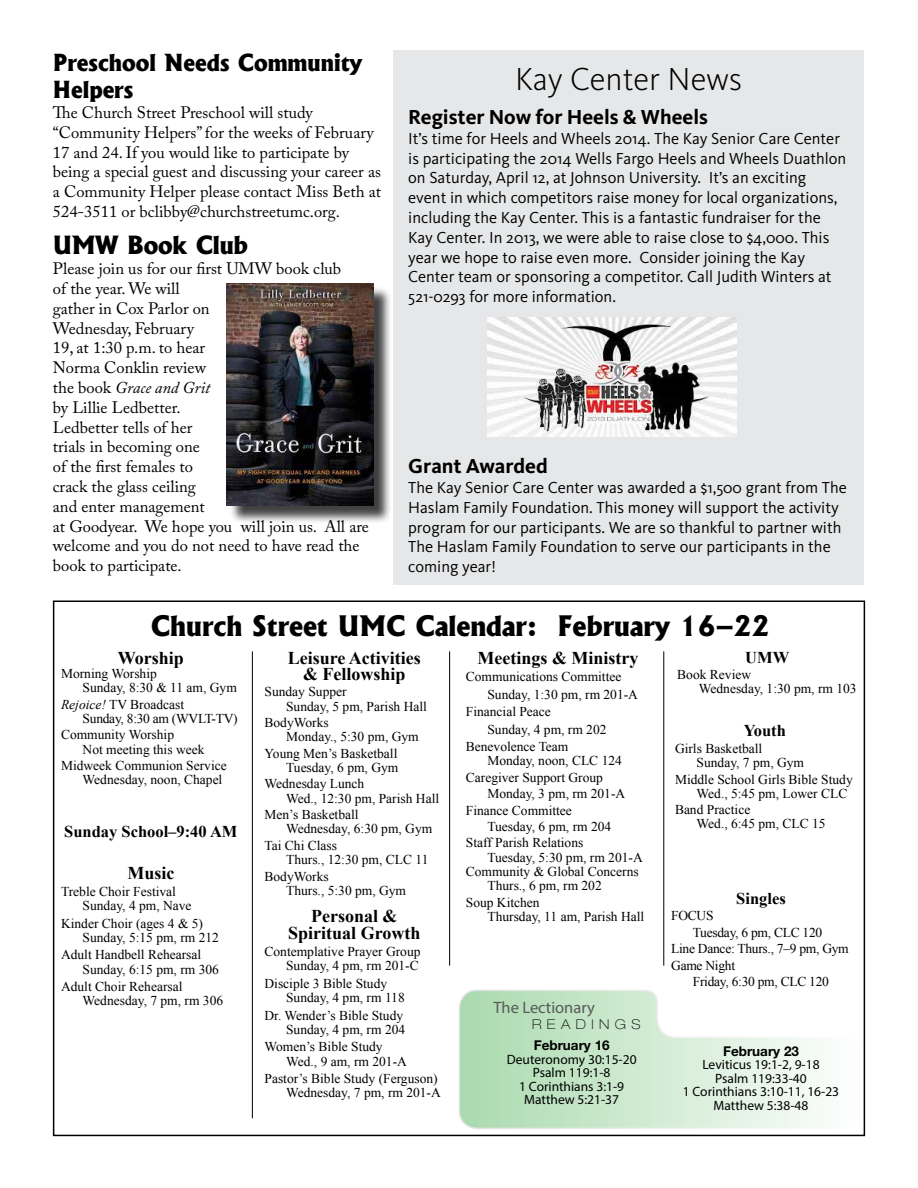
<style>
.page{position:relative;width:918px;height:1188px;background:#fff}
.page>*{position:absolute;margin:0;border:0;box-sizing:border-box;transform-origin:0 0}
.t1{font:300 33px "Kievit OT";color:#000}
.t2{font:800 27px "Albertus";color:#000}
.t3{font:800 24px "Albertus";letter-spacing:-.01em;color:#000}
.t4{font:800 22.5px/27px "Albertus";color:#000}
.t5{font:700 21px "Kievit OT";color:#000}
.t6{font:700 18px/16.5px "Times New Roman";color:#000;text-align:center}
.t7{font:16.5px/19.8px "Kievit OT";color:#000}
.t8{font:16.5px/19.8px "Adobe Caslon Pro";color:#000}
.t9{font:700 16.5px "Times New Roman";color:#000}
.t10{font:16.5px "Myriad Pro";color:#58595b}
.t11{font:13.5px/14.2px "Times New Roman";color:#000}
.t12{font:13.5px/13.5px "Myriad Pro";color:#000;text-align:center}
.t13{font:13.5px/14.2px "Times New Roman";letter-spacing:-.02em;color:#000}
.t14{font:700 13.5px "Helvetica Neue LT Pro";color:#000}
.t15{font:100 expanded 13.5px "Helvetica Neue LT Pro";letter-spacing:.4em;color:#000}
.s1{font-style:italic}
</style>
<div class="page">
<svg style="left:459px;top:989px;width:405px;height:141px"></svg>
<hr style="left:252px;top:651px;width:1px;height:467px;background:#000">
<hr style="left:449px;top:651px;width:1px;height:315px;background:#000">
<hr style="left:663px;top:651px;width:1px;height:315px;background:#000">
<div style="left:393px;top:50px;width:471px;height:535px;background:#e6e7e8"></div>
<img style="left:487px;top:318px;width:250px;height:119px">
<div style="left:229px;top:286px;width:163px;height:238px;background:#000;opacity:.75"></div>
<img style="left:227px;top:284px;width:147px;height:221px">
<h3 class="t4" style="left:53px;top:49px;width:311px">Preschool Needs Community<br>Helpers</h3>
<p class="t8" style="left:53px;top:102px;width:330px">The Church Street Preschool will study “Community Helpers” for the weeks of February 17 and 24. If you would like to participate by being a special guest and discussing your career as a Community Helper please contact Miss Beth at 524-3511 or bclibby@churchstreetumc.org.</p>
<h3 class="t3" style="left:53px;top:230px;width:197px">UMW Book Club</h3>
<p class="t8" style="left:53px;top:259px;width:318px">Please join us for our first UMW book club<br>of the year. We will<br>gather in Cox Parlor on<br>Wednesday, February<br>19, at 1:30 p.m. to hear<br>Norma Conklin review<br>the book <span class="s1">Grace and Grit<br></span>by Lillie Ledbetter.<br>Ledbetter tells of her<br>trials in becoming one<br>of the first females to<br>crack the glass ceiling<br>and enter management<br>at Goodyear. We hope you will join us. All are welcome and you do not need to have read the book to participate.</p>
<h1 class="t1" style="left:515px;top:59px;width:228px">Kay Center News</h1>
<h3 class="t5" style="left:408px;top:104px;width:301px">Register Now for Heels &amp; Wheels</h3>
<p class="t7" style="left:408px;top:128px;width:440px">It’s time for Heels and Wheels 2014. The Kay Senior Care Center is participating the 2014 Wells Fargo Heels and Wheels Duathlon on Saturday, April 12, at Johnson University. It’s an exciting event in which competitors raise money for local organizations, including the Kay Center. This is a fantastic fundraiser for the Kay Center. In 2013, we were able to raise close to $4,000. This year we hope to raise even more. Consider joining the Kay Center team or sponsoring a competitor. Call Judith Winters at 521-0293 for more information.</p>
<h3 class="t5" style="left:408px;top:453px;width:141px">Grant Awarded</h3>
<p class="t7" style="left:408px;top:477px;width:440px">The Kay Senior Care Center was awarded a $1,500 grant from The Haslam Family Foundation. This money will support the activity program for our participants. We are so thankful to partner with The Haslam Family Foundation to serve our participants in the coming year!</p>
<h2 class="t2" style="left:151px;top:609px;width:620px">Church Street UMC Calendar: February 16–22</h2>
<h3 class="t6" style="left:118px;top:649px;width:68px">Worship</h3>
<p class="t11" style="left:83px;top:666px;width:156px;text-indent:-22px">Morning Worship<br>Sunday, 8:30 &amp; 11 am, Gym</p>
<p class="t13" style="left:83px;top:697px;width:157px;text-indent:-22px"><span class="s1">Rejoice!</span> TV Broadcast<br>Sunday, 8:30 am (WVLT-TV)</p>
<p class="t11" style="left:83px;top:728px;width:123px;text-indent:-22px">Community Worship<br>Not meeting this week</p>
<p class="t11" style="left:83px;top:758px;width:146px;text-indent:-22px">Midweek Communion Service<br>Wednesday, noon, Chapel</p>
<p class="t9" style="left:64px;top:820px;width:175px">Sunday School–9:40 AM</p>
<h3 class="t6" style="left:127px;top:865px;width:48px">Music</h3>
<p class="t11" style="left:83px;top:884px;width:110px;text-indent:-22px">Treble Choir Festival<br>Sunday, 4 pm, Nave</p>
<p class="t11" style="left:83px;top:916px;width:138px;text-indent:-22px">Kinder Choir (ages 4 &amp; 5)<br>Sunday, 5:15 pm, rm 212</p>
<p class="t11" style="left:83px;top:947px;width:138px;text-indent:-22px">Adult Handbell Rehearsal<br>Sunday, 6:15 pm, rm 306</p>
<p class="t11" style="left:83px;top:979px;width:142px;text-indent:-22px">Adult Choir Rehearsal<br>Wednesday, 7 pm, rm 306</p>
<h3 class="t6" style="left:288px;top:649px;width:135px">Leisure Activities &amp; Fellowship</h3>
<p class="t11" style="left:286px;top:685px;width:142px;text-indent:-22px">Sunday Supper<br>Sunday, 5 pm, Parish Hall</p>
<p class="t11" style="left:286px;top:715px;width:134px;text-indent:-22px">BodyWorks<br>Monday., 5:30 pm, Gym</p>
<p class="t11" style="left:265px;top:746px;width:135px;text-align:right">Young Men’s Basketball<br>Tuesday, 6 pm, Gym</p>
<p class="t11" style="left:286px;top:777px;width:155px;text-indent:-22px">Wednesday Lunch<br>Wed., 12:30 pm, Parish Hall</p>
<p class="t11" style="left:286px;top:807px;width:148px;text-indent:-22px">Men’s Basketball<br>Wednesday, 6:30 pm, Gym</p>
<p class="t11" style="left:286px;top:838px;width:144px;text-indent:-22px">Tai Chi Class<br>Thurs., 12:30 pm, CLC 11</p>
<p class="t11" style="left:286px;top:869px;width:122px;text-indent:-22px">BodyWorks<br>Thurs., 5:30 pm, Gym</p>
<h3 class="t6" style="left:288px;top:907px;width:134px">Personal &amp;<br>Spiritual Growth</h3>
<p class="t11" style="left:265px;top:944px;width:157px;text-align:right">Contemplative Prayer Group<br>Sunday, 4 pm, rm 201-C</p>
<p class="t11" style="left:286px;top:976px;width:120px;text-indent:-22px">Disciple 3 Bible Study<br>Sunday, 4 pm, rm 118</p>
<p class="t11" style="left:265px;top:1008px;width:142px;text-align:right">Dr. Wender’s Bible Study<br>Sunday, 4 pm, rm 204</p>
<p class="t11" style="left:286px;top:1040px;width:122px;text-indent:-22px">Women’s Bible Study<br>Wed., 9 am, rm 201-A</p>
<p class="t11" style="left:265px;top:1071px;width:178px;text-align:right">Pastor’s Bible Study (Ferguson)<br>Wednesday, 7 pm, rm 201-A</p>
<h3 class="t6" style="left:478px;top:649px;width:162px">Meetings &amp; Ministry</h3>
<p class="t11" style="left:466px;top:669px;width:157px">Communications Committee</p>
<p class="t11" style="left:487px;top:687px;width:152px">Sunday, 1:30 pm, rm 201-A</p>
<p class="t11" style="left:466px;top:704px;width:87px">Financial Peace</p>
<p class="t11" style="left:487px;top:722px;width:121px">Sunday, 4 pm, rm 202</p>
<p class="t11" style="left:466px;top:739px;width:104px">Benevolence Team</p>
<p class="t11" style="left:466px;top:752px;width:158px;line-height:16.4px;text-indent:22px">Monday, noon, CLC 124<br>Caregiver Support Group</p>
<p class="t11" style="left:466px;top:785px;width:161px;line-height:16.4px;text-indent:22px">Monday, 3 pm, rm 201-A<br>Finance Committee</p>
<p class="t11" style="left:466px;top:818px;width:147px;line-height:16.4px;text-indent:22px">Tuesday, 6 pm, rm 204<br>Staff Parish Relations</p>
<p class="t11" style="left:487px;top:850px;width:157px">Tuesday, 5:30 pm, rm 201-A</p>
<p class="t11" style="left:466px;top:864px;width:174px">Community &amp; Global Concerns</p>
<p class="t11" style="left:487px;top:878px;width:116px">Thurs., 6 pm, rm 202</p>
<p class="t11" style="left:487px;top:895px;width:158px;text-indent:-22px">Soup Kitchen<br>Thursday, 11 am, Parish Hall</p>
<p class="t10" style="left:493px;top:997px;width:103px">The Lectionary</p>
<p class="t15" style="left:532px;top:1016px;width:110px">READINGS</p>
<p class="t14" style="left:534px;top:1037px;width:78px">February 16</p>
<p class="t12" style="left:507px;top:1052px;width:131px">Deuteronomy 30:15-20<br>Psalm 119:1-8<br>1 Corinthians 3:1-9<br>Matthew 5:21-37</p>
<p class="t9" style="left:745px;top:646px;width:45px">UMW</p>
<p class="t11" style="left:699px;top:667px;width:159px;text-indent:-22px">Book Review<br>Wednesday, 1:30 pm, rm 103</p>
<p class="t9" style="left:744px;top:719px;width:44px">Youth</p>
<p class="t11" style="left:697px;top:741px;width:109px;text-indent:-22px">Girls Basketball<br>Sunday, 7 pm, Gym</p>
<p class="t11" style="left:697px;top:772px;width:158px;text-indent:-22px">Middle School Girls Bible Study<br>Wed., 5:45 pm, Lower CLC</p>
<p class="t11" style="left:697px;top:802px;width:131px;text-indent:-22px">Band Practice<br>Wed., 6:45 pm, CLC 15</p>
<p class="t9" style="left:736px;top:887px;width:51px">Singles</p>
<p class="t11" style="left:671px;top:908px;width:44px">FOCUS</p>
<p class="t13" style="left:693px;top:925px;width:131px">Tuesday, 6 pm, CLC 120</p>
<p class="t13" style="left:671px;top:941px;width:179px">Line Dance: Thurs., 7–9 pm, Gym</p>
<p class="t13" style="left:671px;top:958px;width:65px">Game Night</p>
<p class="t13" style="left:693px;top:974px;width:138px">Friday, 6:30 pm, CLC 120</p>
<p class="t14" style="left:723px;top:1043px;width:78px">February 23</p>
<p class="t12" style="left:683px;top:1058px;width:158px">Leviticus 19:1-2, 9-18<br>Psalm 119:33-40<br>1 Corinthians 3:10-11, 16-23<br>Matthew 5:38-48</p>
</div>
